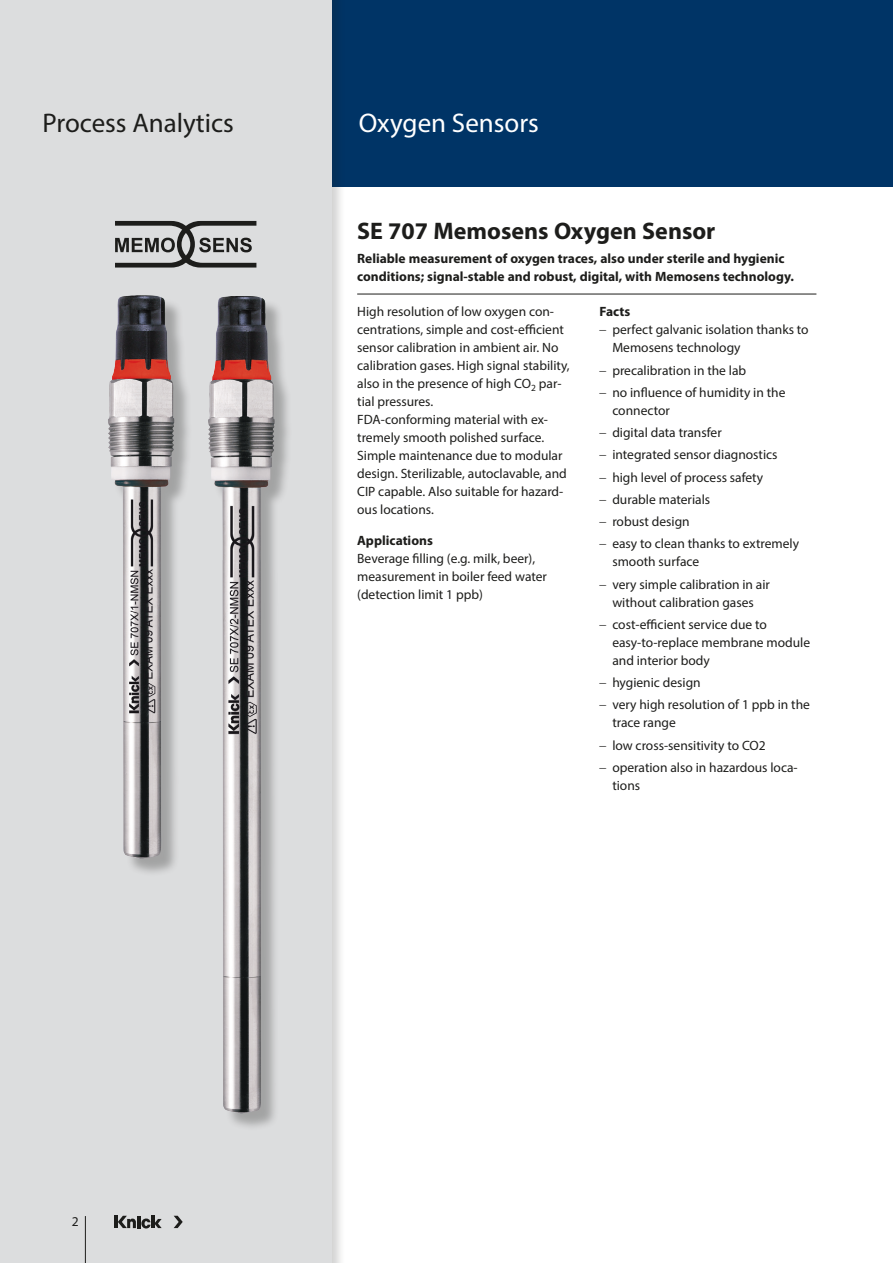
<style>
.page{position:relative;width:893px;height:1263px;background:#fff}
.page>*{position:absolute;margin:0;border:0;box-sizing:border-box;transform-origin:0 0}
.Produktbereiche{font:27px "Myriad Pro";color:#1d1d1b}
.Headline{font:27px "Myriad Pro";color:#fff}
.Headline_Produkt{font:700 24px "Myriad Pro";color:#1d1d1b}
.Text{font:13.5px/18px "Myriad Pro";color:#1d1d1b}
.Subhead_Produkt{font:700 13.5px/18px "Myriad Pro";color:#1d1d1b}
.Zwischenüberschrift{font:700 13.5px "Myriad Pro";color:#1d1d1b}
.s1{font-family:"Frutiger LT Com";font-weight:300}
</style>
<div class="page">
<div style="left:332px;top:0;width:561px;height:187px;background:#003466"></div>
<div style="left:0;top:0;width:346px;height:1263px;background:#1d1d1b;opacity:.2"></div>
<div style="left:0;top:0;width:332px;height:1263px;background:#dcddde"></div>
<hr style="left:85px;top:1216px;width:1px;height:47px;background:#1d1d1b">
<hr style="left:114px;top:1216px;width:4px;height:12px;background:#1d1d1b">
<svg style="left:174px;top:1216px;width:9px;height:12px"></svg>
<svg style="left:118px;top:1216px;width:44px;height:12px"></svg>
<div style="left:110px;top:298px;width:82px;height:579px;background:#1d1d1b;opacity:.3"></div>
<img style="left:108px;top:295px;width:66px;height:565px">
<svg style="left:115px;top:221px;width:141px;height:47px"></svg>
<div style="left:211px;top:298px;width:82px;height:834px;background:#1d1d1b;opacity:.3"></div>
<img style="left:208px;top:296px;width:67px;height:818px">
<hr style="left:357px;top:294px;width:459px;height:1px;background:#1d1d1b">
<p class="Produktbereiche" style="left:43px;top:106px;width:193px">Process Analytics</p>
<p class="Headline" style="left:359px;top:106px;width:182px">Oxygen Sensors</p>
<p class="Headline_Produkt" style="left:357px;top:215px;width:360px">SE 707 Memosens Oxygen Sensor</p>
<p class="Subhead_Produkt" style="left:357px;top:249px;width:438px">Reliable measurement of oxygen traces, also under sterile and hygienic conditions; signal-stable and robust, digital, with Memosens technology.</p>
<p class="Text" style="left:357px;top:303px;width:214px">High resolution of low oxygen con&shy;centrations, simple and cost-efficient sensor calibration in ambient air. No calibration gases. High signal stability, also in the presence of high CO<sub>2</sub> par&shy;tial pressures.<br>FDA-conforming material with ex&shy;tremely smooth polished surface.<br>Simple maintenance due to modular design. Sterilizable, autoclavable, and CIP capable. Also suitable for hazard&shy;ous locations.</p>
<p class="Zwischenüberschrift" style="left:357px;top:532px;width:77px">Applications</p>
<p class="Text" style="left:357px;top:549px;width:191px">Beverage filling (e.g. milk, beer), measurement in boiler feed water (detection limit 1 ppb)</p>
<p class="Zwischenüberschrift" style="left:600px;top:303px;width:32px">Facts</p>
<p class="Text" style="left:612px;top:321px;width:198px;text-indent:-13px"><span class="s1">–</span> perfect galvanic isolation thanks to<br>Memosens technology</p>
<p class="Text" style="left:600px;top:361px;width:148px"><span class="s1">–</span> precalibration in the lab</p>
<p class="Text" style="left:612px;top:383px;width:175px;text-indent:-13px"><span class="s1">–</span> no influence of humidity in the connector</p>
<p class="Text" style="left:600px;top:423px;width:124px"><span class="s1">–</span> digital data transfer</p>
<p class="Text" style="left:600px;top:446px;width:180px"><span class="s1">–</span> integrated sensor diagnostics</p>
<p class="Text" style="left:600px;top:468px;width:165px"><span class="s1">–</span> high level of process safety</p>
<p class="Text" style="left:600px;top:490px;width:112px"><span class="s1">–</span> durable materials</p>
<p class="Text" style="left:600px;top:512px;width:92px"><span class="s1">–</span> robust design</p>
<p class="Text" style="left:612px;top:535px;width:188px;text-indent:-13px"><span class="s1">–</span> easy to clean thanks to extremely smooth surface</p>
<p class="Text" style="left:600px;top:575px;width:172px;text-align:center"><span class="s1">–</span> very simple calibration in air without calibration gases</p>
<p class="Text" style="left:612px;top:615px;width:199px;text-indent:-13px"><span class="s1">–</span> cost-efficient service due to easy-to-replace membrane module and interior body</p>
<p class="Text" style="left:600px;top:673px;width:103px"><span class="s1">–</span> hygienic design</p>
<p class="Text" style="left:612px;top:696px;width:199px;text-indent:-13px"><span class="s1">–</span> very high resolution of 1 ppb in the trace range</p>
<p class="Text" style="left:600px;top:736px;width:168px"><span class="s1">–</span> low cross-sensitivity to CO2</p>
<p class="Text" style="left:612px;top:758px;width:187px;text-indent:-13px"><span class="s1">–</span> operation also in hazardous loca&shy;tions</p>
<p class="Text" style="left:72px;top:1212px;width:8px">2</p>
</div>
